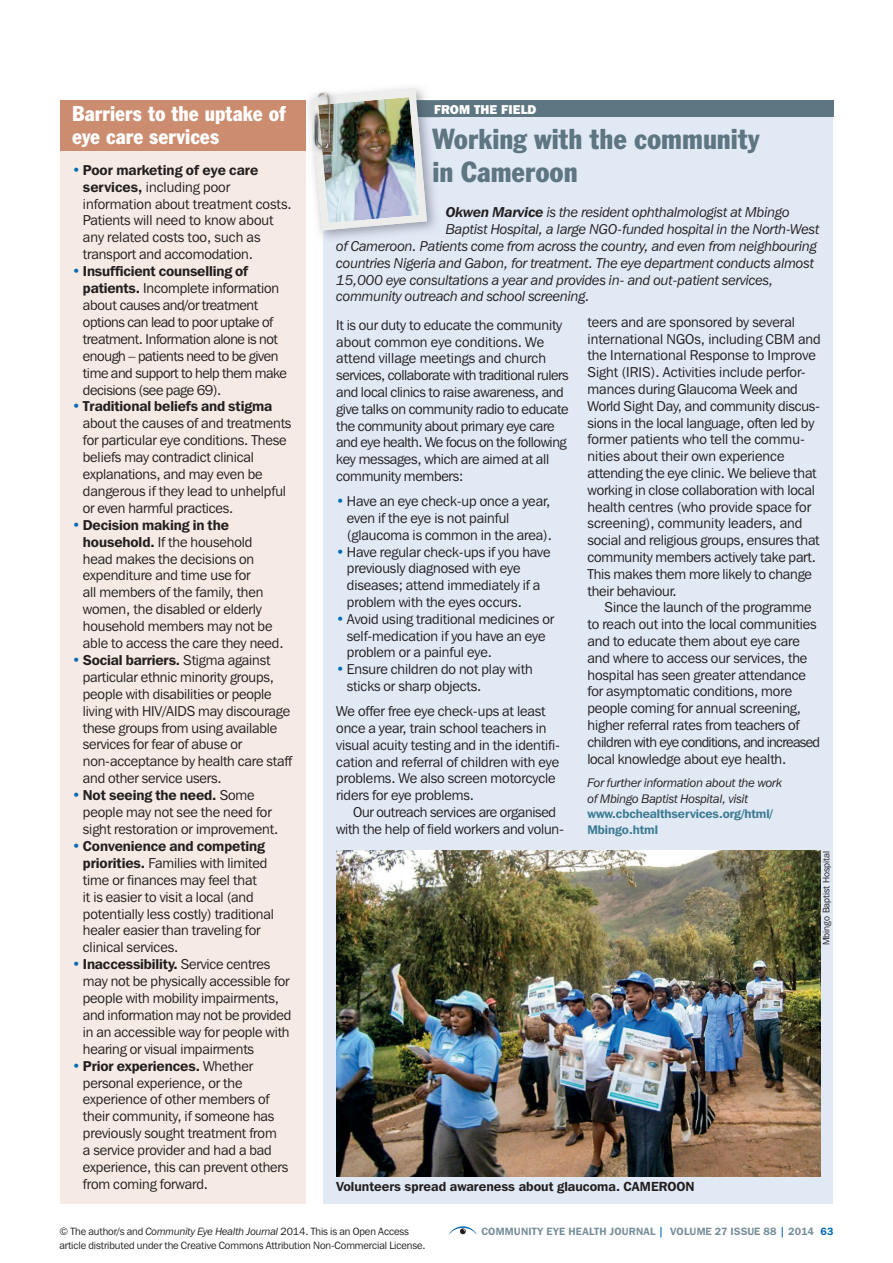
<style>
.page{position:relative;width:893px;height:1263px;background:#fff}
.page>*{position:absolute;margin:0;border:0;box-sizing:border-box;transform-origin:0 0}
.t1{font:condensed 28.5px/33px "Franklin Gothic BT";color:#5d7682}
.t2{font:condensed 21px/22.5px "Franklin Gothic BT";color:#fff}
.t3{font:14.25px/16.8px "Franklin Gothic IT Cby BT";letter-spacing:-.005em;color:#231f20}
.t4{font:italic 14.25px "Franklin Gothic IT Cby BT";letter-spacing:-.005em;color:#231f20}
.t5{font:14.25px/17px "Franklin Gothic IT Cby BT";letter-spacing:-.025em;color:#231f20}
.t6{font:600 13.2px "Franklin Gothic IT Cby BT";color:#231f20}
.t7{font:800 12.75px "Franklin Gothic IT Cby BT";color:#fff}
.t8{font:italic 12.3px/15.3px "Franklin Gothic IT Cby BT";letter-spacing:-.005em;color:#231f20}
.t9{font:600 12.3px/15.3px "Franklin Gothic IT Cby BT";letter-spacing:-.005em;color:#3c7b93}
.t10{font:10.5px/13.5px "Franklin Gothic IT Cby BT";letter-spacing:-.005em;color:#231f20}
.t11{font:600 10.5px "Franklin Gothic IT Cby BT";letter-spacing:.02em;color:#778e9a}
.t12{font:9.3px "Franklin Gothic IT Cby BT";color:#231f20}
.s1{font-weight:800;color:#006cb7}
.s2{font-weight:600}
.s3{font-style:italic}
.s4{color:#006cb7}
</style>
<div class="page">
<div style="left:60px;top:150px;width:245px;height:1053px;background:#f6ebe4"></div>
<div style="left:60px;top:100px;width:245px;height:50px;background:#cc8c6f"></div>
<svg style="left:449px;top:1226px;width:28px;height:9px"></svg>
<div style="left:323px;top:108px;width:510px;height:1095px;background:#e1e9f5"></div>
<div style="left:324px;top:100px;width:509px;height:17px;background:#5d7682"></div>
<img style="left:427px;top:100px;width:13px;height:14px">
<svg style="left:435px;top:105px;width:5px;height:9px"></svg>
<img style="left:311px;top:90px;width:116px;height:140px">
<img style="left:311px;top:92px;width:23px;height:5px">
<img style="left:311px;top:97px;width:23px;height:55px">
<img style="left:336px;top:851px;width:485px;height:325px">
<h2 class="t2" style="left:72px;top:102px;width:215px">Barriers to the uptake of eye care services</h2>
<p class="t3" style="left:83px;top:161px;width:210px;text-indent:-11px"><span class="s1">•</span> <span class="s2">Poor marketing of eye care services,</span> including poor information about treatment costs.<br>Patients will need to know about any related costs too, such as transport and accomodation.</p>
<p class="t5" style="left:83px;top:262px;width:206px;text-indent:-11px"><span class="s1">•</span> <span class="s2">Insufficient counselling of patients.</span> Incomplete information about causes and/or treatment options can lead to poor uptake of treatment. Information alone is not enough – patients need to be given time and support to help them make decisions (see page 69).</p>
<p class="t3" style="left:83px;top:398px;width:210px;text-indent:-11px"><span class="s1">•</span> <span class="s2">Traditional beliefs and stigma </span>about the causes of and treatments for particular eye conditions. These beliefs may contradict clinical explanations, and may even be dangerous if they lead to unhelpful or even harmful practices.</p>
<p class="t3" style="left:83px;top:516px;width:202px;text-indent:-11px"><span class="s1">•</span> <span class="s2">Decision making in the household.</span> If the household head makes the decisions on expenditure and time use for<br>all members of the family, then women, the disabled or elderly household members may not be able to access the care they need.</p>
<p class="t3" style="left:83px;top:651px;width:211px;text-indent:-11px"><span class="s1">•</span> <span class="s2">Social barriers.</span> Stigma against particular ethnic minority groups, people with disabilities or people living with HIV/AIDS may discourage these groups from using available services for fear of abuse or non-acceptance by health care staff and other service users.</p>
<p class="t3" style="left:83px;top:786px;width:197px;text-indent:-11px"><span class="s1">•</span> <span class="s2">Not seeing the need.</span> Some people may not see the need for sight restoration or improvement.</p>
<p class="t3" style="left:83px;top:837px;width:193px;text-indent:-11px"><span class="s1">•</span> <span class="s2">Convenience and competing priorities.</span> Families with limited time or finances may feel that<br>it is easier to visit a local (and potentially less costly) traditional healer easier than traveling for clinical services.</p>
<p class="t3" style="left:83px;top:955px;width:210px;text-indent:-11px"><span class="s1">•</span> <span class="s2">Inaccessibility.</span> Service centres may not be physically accessible for people with mobility impairments, and information may not be provided in an accessible way for people with hearing or visual impairments</p>
<p class="t3" style="left:83px;top:1057px;width:207px;text-indent:-11px"><span class="s1">•</span> <span class="s2">Prior experiences.</span> Whether personal experience, or the experience of other members of their community, if someone has previously sought treatment from<br>a service provider and had a bad experience, this can prevent others from coming forward.</p>
<p class="t7" style="left:434px;top:101px;width:104px">FROM THE FIELD</p>
<h1 class="t1" style="left:432px;top:122px;width:328px">Working with the community in Cameroon</h1>
<p class="t4" style="left:446px;top:204px;width:345px"><span class="s2">Okwen Marvice</span> is the resident ophthalmologist at Mbingo</p>
<p class="t4" style="left:446px;top:220px;width:375px">Baptist Hospital, a large NGO-funded hospital in the North-West</p>
<p class="t4" style="left:336px;top:237px;width:482px">of Cameroon. Patients come from across the country, and even from neighbouring</p>
<p class="t4" style="left:336px;top:254px;width:479px">countries Nigeria and Gabon, for treatment. The eye department conducts almost</p>
<p class="t4" style="left:336px;top:271px;width:439px">15,000 eye consultations a year and provides in- and out-patient services,</p>
<p class="t4" style="left:336px;top:288px;width:255px">community outreach and school screening.</p>
<p class="t3" style="left:336px;top:316px;width:234px">It is our duty to educate the community about common eye conditions. We attend village meetings and church services, collaborate with traditional rulers and local clinics to raise awareness, and give talks on community radio to educate the community about primary eye care and eye health. We focus on the following key messages, which are aimed at all community members:</p>
<p class="t3" style="left:347px;top:492px;width:207px;text-indent:-11px"><span class="s1">•</span> Have an eye check-up once a year, even if the eye is not painful (glaucoma is common in the area).</p>
<p class="t3" style="left:347px;top:543px;width:205px;text-indent:-11px"><span class="s1">•</span> Have regular check-ups if you have previously diagnosed with eye diseases; attend immediately if a problem with the eyes occurs.</p>
<p class="t3" style="left:347px;top:610px;width:209px;text-indent:-11px"><span class="s1">•</span> Avoid using traditional medicines or self-medication if you have an eye problem or a painful eye.</p>
<p class="t3" style="left:347px;top:660px;width:187px;text-indent:-11px"><span class="s1">•</span> Ensure children do not play with sticks or sharp objects.</p>
<p class="t3" style="left:336px;top:702px;width:225px">We offer free eye check-ups at least once a year, train school teachers in visual acuity testing and in the identifi&shy;cation and referral of children with eye problems. We also screen motorcycle riders for eye problems.</p>
<p class="t3" style="left:336px;top:803px;width:229px;text-indent:17px">Our outreach services are organised with the help of field workers and volun-</p>
<p class="t3" style="left:587px;top:313px;width:235px">teers and are sponsored by several international NGOs, including CBM and the International Response to Improve Sight (IRIS). Activities include perfor&shy;mances during Glaucoma Week and World Sight Day, and community discus&shy;sions in the local language, often led by former patients who tell the commu&shy;nities about their own experience attending the eye clinic. We believe that working in close collaboration with local health centres (who provide space for screening), community leaders, and social and religious groups, ensures that community members actively take part.<br>This makes them more likely to change their behaviour.</p>
<p class="t3" style="left:587px;top:599px;width:234px;text-indent:17px">Since the launch of the programme to reach out into the local communities and to educate them about eye care and where to access our services, the hospital has seen greater attendance for asymptomatic conditions, more people coming for annual screening, higher referral rates from teachers of children with eye conditions, and increased local knowledge about eye health.</p>
<p class="t8" style="left:587px;top:775px;width:196px">For further information about the work of Mbingo Baptist Hospital, visit</p>
<p class="t9" style="left:587px;top:806px;width:187px">www.cbchealthservices.org/html/<br>Mbingo.html</p>
<p class="t6" style="left:336px;top:1178px;width:360px">Volunteers spread awareness about glaucoma. CAMEROON</p>
<p class="t12" style="left:820px;top:945px;width:96px;rotate:-90deg">Mbingo Baptist Hospital</p>
<p class="t10" style="left:60px;top:1225px;width:368px">© The author/s and <span class="s3">Community Eye Health Journal</span> 2014. This is an Open Access article distributed under the Creative Commons Attribution Non-Commercial License.</p>
<p class="t11" style="left:481px;top:1225px;width:354px">COMMUNITY EYE HEALTH JOURNAL <span class="s4">|</span> VOLUME 27 ISSUE 88 <span class="s4">|</span> 2014 <span class="s4">63</span></p>
</div>
